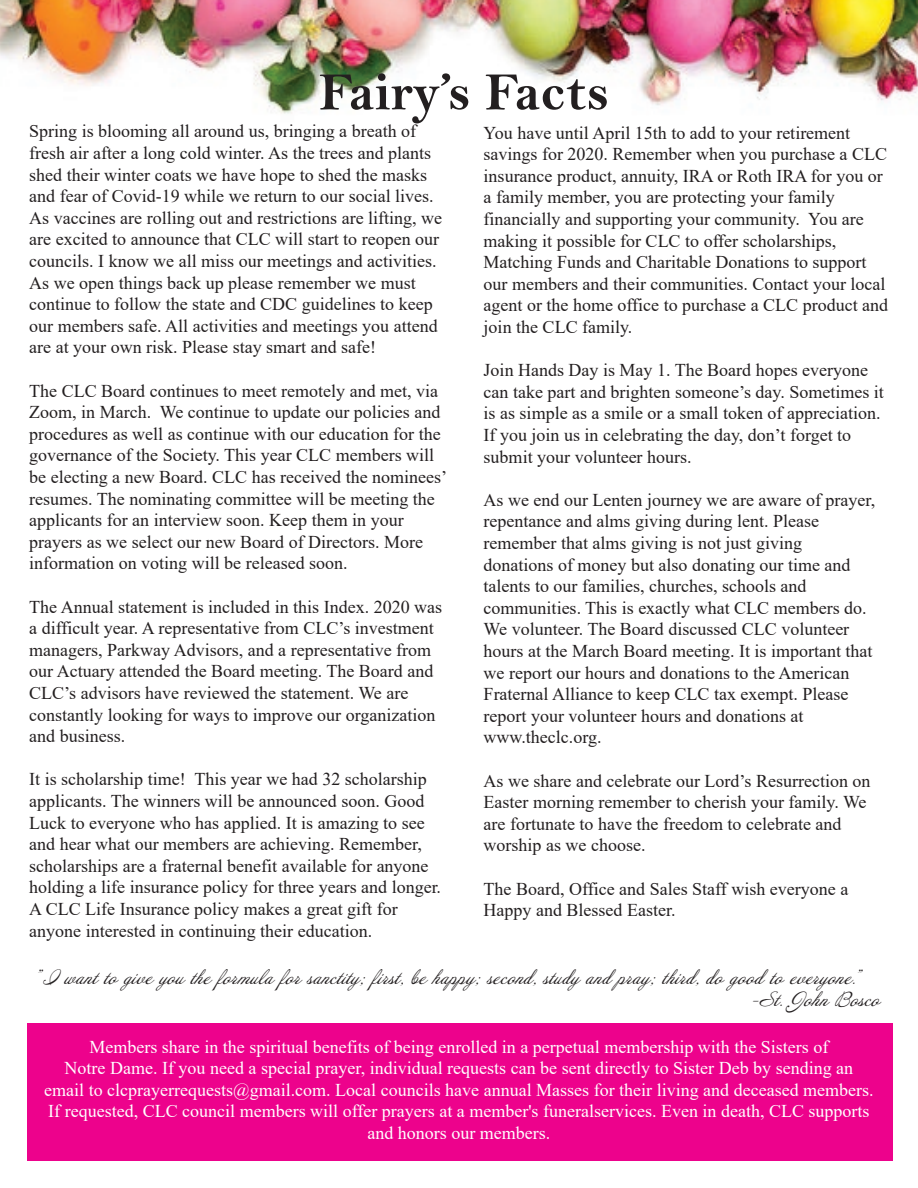
<style>
.page{position:relative;width:918px;height:1188px;background:#fff}
.page>*{position:absolute;margin:0;border:0;box-sizing:border-box;transform-origin:0 0}
.t1{font:54px "Bell MT Bold";color:#231f20}
.t2{font:18px/21.6px "Times New Roman";color:#231f20}
.t3{font:18px/21.6px "Times New Roman";color:#fff;text-align:center}
.t4{font:18px/21.6px "Annabelle JF";color:#231f20}
</style>
<div class="page">
<img style="left:0;top:0;width:918px;height:114px">
<div style="left:28px;top:1023px;width:865px;height:138px;background:#ed028c"></div>
<h1 class="t1" style="left:319px;top:60px;width:292px">Fairy’s Facts</h1>
<p class="t2" style="left:29px;top:120px;width:414px">Spring is blooming all around us, bringing a breath of fresh air after a long cold winter. As the trees and plants shed their winter coats we have hope to shed the masks and fear of Covid-19 while we return to our social lives.<br>As vaccines are rolling out and restrictions are lifting, we are excited to announce that CLC will start to reopen our councils. I know we all miss our meetings and activities.<br>As we open things back up please remember we must continue to follow the state and CDC guidelines to keep our members safe. All activities and meetings you attend are at your own risk. Please stay smart and safe!</p>
<p class="t2" style="left:29px;top:379px;width:419px">The CLC Board continues to meet remotely and met, via Zoom, in March. We continue to update our policies and procedures as well as continue with our education for the governance of the Society. This year CLC members will be electing a new Board. CLC has received the nominees’ resumes. The nominating committee will be meeting the applicants for an interview soon. Keep them in your prayers as we select our new Board of Directors. More information on voting will be released soon.</p>
<p class="t2" style="left:29px;top:595px;width:414px">The Annual statement is included in this Index. 2020 was a difficult year. A representative from CLC’s investment managers, Parkway Advisors, and a representative from our Actuary attended the Board meeting. The Board and CLC’s advisors have reviewed the statement. We are constantly looking for ways to improve our organization and business.</p>
<p class="t2" style="left:29px;top:768px;width:413px">It is scholarship time! This year we had 32 scholarship applicants. The winners will be announced soon. Good Luck to everyone who has applied. It is amazing to see and hear what our members are achieving. Remember, scholarships are a fraternal benefit available for anyone holding a life insurance policy for three years and longer.<br>A CLC Life Insurance policy makes a great gift for anyone interested in continuing their education.</p>
<p class="t2" style="left:484px;top:121px;width:406px">You have until April 15th to add to your retirement savings for 2020. Remember when you purchase a CLC insurance product, annuity, IRA or Roth IRA for you or a family member, you are protecting your family financially and supporting your community. You are making it possible for CLC to offer scholarships, Matching Funds and Charitable Donations to support our members and their communities. Contact your local agent or the home office to purchase a CLC product and join the CLC family.</p>
<p class="t2" style="left:484px;top:359px;width:402px">Join Hands Day is May 1. The Board hopes everyone can take part and brighten someone’s day. Sometimes it is as simple as a smile or a small token of appreciation.<br>If you join us in celebrating the day, don’t forget to submit your volunteer hours.</p>
<p class="t2" style="left:484px;top:488px;width:393px">As we end our Lenten journey we are aware of prayer, repentance and alms giving during lent. Please remember that alms giving is not just giving donations of money but also donating our time and talents to our families, churches, schools and communities. This is exactly what CLC members do.<br>We volunteer. The Board discussed CLC volunteer hours at the March Board meeting. It is important that we report our hours and donations to the American Fraternal Alliance to keep CLC tax exempt. Please report your volunteer hours and donations at www.theclc.org.</p>
<p class="t2" style="left:484px;top:769px;width:388px">As we share and celebrate our Lord’s Resurrection on Easter morning remember to cherish your family. We are fortunate to have the freedom to celebrate and worship as we choose.</p>
<p class="t2" style="left:484px;top:877px;width:366px">The Board, Office and Sales Staff wish everyone a<br>Happy and Blessed Easter.</p>
<p class="t4" style="left:751px;top:968px;width:130px;text-indent:-715px">"I want to give you the formula for sanctity; first, be happy; second, study and pray; third, do good to everyone." -St. John Bosco</p>
<p class="t3" style="left:44px;top:1035px;width:831px">Members share in the spiritual benefits of being enrolled in a perpetual membership with the Sisters of<br>Notre Dame. If you need a special prayer, individual requests can be sent directly to Sister Deb by sending an email to clcprayerrequests@gmail.com. Local councils have annual Masses for their living and deceased members.<br>If requested, CLC council members will offer prayers at a member's funeralservices. Even in death, CLC supports and honors our members.</p>
</div>
